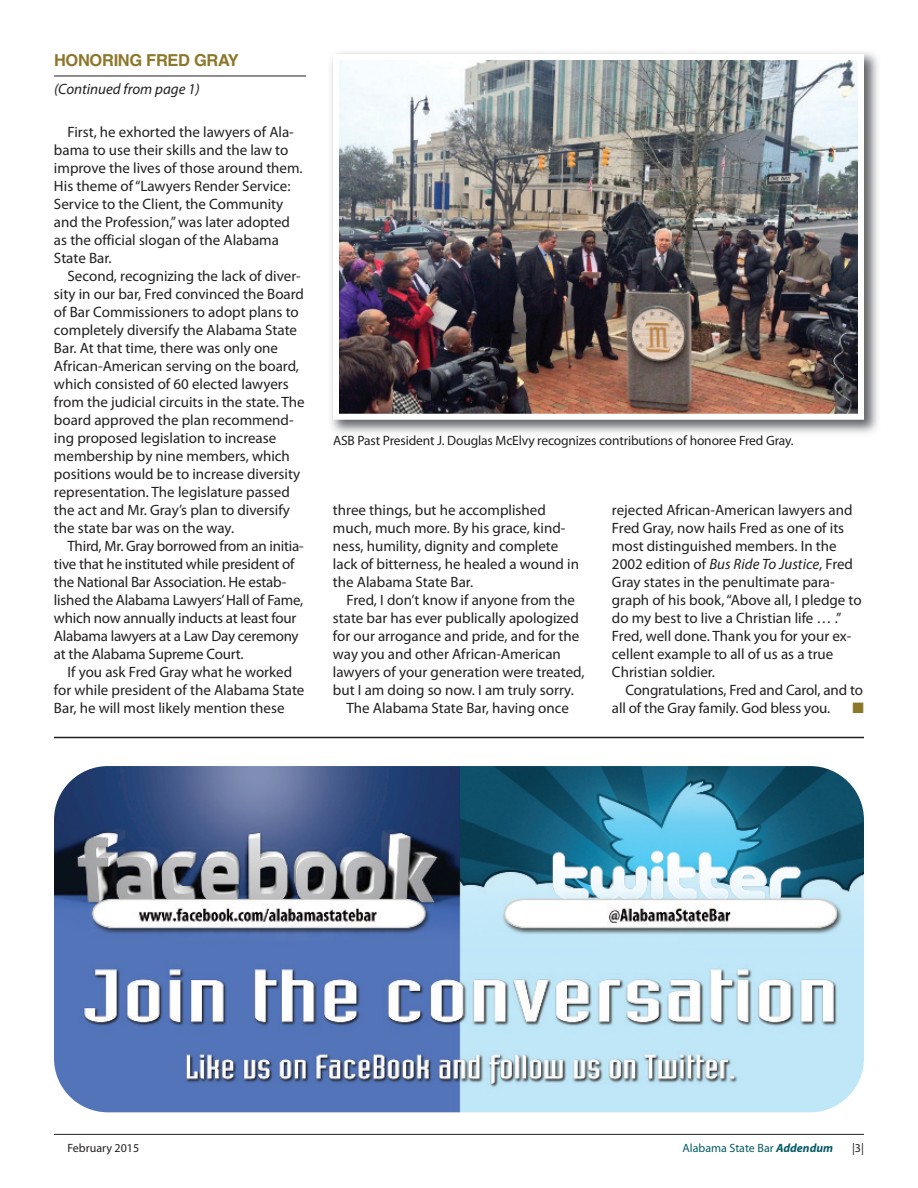
<style>
.page{position:relative;width:918px;height:1188px;background:#fff}
.page>*{position:absolute;margin:0;border:0;box-sizing:border-box;transform-origin:0 0}
.t1{font:700 16.5px "Helvetica";letter-spacing:-.02em;color:#8c772b}
.t2{font:15px/18px "Myriad Pro";color:#231f20}
.t3{font:italic 15px "Myriad Pro";color:#231f20}
.t4{font:15px "Zapf Dingbats";color:#8c772b}
.t5{font:13.5px "Myriad Pro";letter-spacing:-.01em;color:#231f20}
.t6{font:12px "Myriad Pro";color:#055b66}
.t7{font:12px "Myriad Pro";color:#231f20}
.s1{font-style:italic}
.s2{font-weight:700;font-style:italic}
</style>
<div class="page">
<hr style="left:54px;top:1134px;width:810px;height:1px;background:#231f20">
<hr style="left:54px;top:76px;width:252px;height:1px;background:#231f20">
<img style="left:331px;top:52px;width:547px;height:381px">
<img style="left:340px;top:61px;width:517px;height:352px">
<div style="left:333px;top:54px;width:531px;height:366px;border:6px solid #fff"></div>
<hr style="left:54px;top:737px;width:810px;height:1px;background:#231f20">
<img style="left:54px;top:766px;width:810px;height:346px;border-radius:54px">
<p class="t1" style="left:54px;top:54px;width:186px">HONORING FRED GRAY</p>
<p class="t3" style="left:54px;top:84px;width:147px">(Continued from page 1)</p>
<p class="t2" style="left:54px;top:124px;width:250px;text-indent:14px">First, he exhorted the lawyers of Ala&shy;bama to use their skills and the law to improve the lives of those around them.<br>His theme of“Lawyers Render Service:<br>Service to the Client, the Community and the Profession,”was later adopted as the official slogan of the Alabama State Bar.</p>
<p class="t2" style="left:54px;top:268px;width:252px;text-indent:13px">Second, recognizing the lack of diver&shy;sity in our bar, Fred convinced the Board of Bar Commissioners to adopt plans to completely diversify the Alabama State Bar. At that time, there was only one African-American serving on the board, which consisted of 60 elected lawyers from the judicial circuits in the state. The board approved the plan recommend&shy;ing proposed legislation to increase membership by nine members, which positions would be to increase diversity representation. The legislature passed the act and Mr. Gray’s plan to diversify the state bar was on the way.</p>
<p class="t2" style="left:54px;top:538px;width:251px;text-indent:14px">Third, Mr. Gray borrowed from an initia&shy;tive that he instituted while president of the National Bar Association. He estab&shy;lished the Alabama Lawyers’Hall of Fame, which now annually inducts at least four Alabama lawyers at a Law Day ceremony at the Alabama Supreme Court.</p>
<p class="t2" style="left:54px;top:664px;width:252px;text-indent:13px">If you ask Fred Gray what he worked for while president of the Alabama State<br>Bar, he will most likely mention these</p>
<p class="t5" style="left:333px;top:435px;width:462px">ASB Past President J. Douglas McElvy recognizes contributions of honoree Fred Gray.</p>
<p class="t2" style="left:333px;top:502px;width:248px">three things, but he accomplished much, much more. By his grace, kind&shy;ness, humility, dignity and complete lack of bitterness, he healed a wound in the Alabama State Bar.</p>
<p class="t2" style="left:346px;top:592px;width:230px">Fred, I don’t know if anyone from the</p>
<p class="t2" style="left:333px;top:610px;width:247px">state bar has ever publically apologized</p>
<p class="t2" style="left:333px;top:628px;width:248px">for our arrogance and pride, and for the</p>
<p class="t2" style="left:333px;top:646px;width:229px">way you and other African-American</p>
<p class="t2" style="left:333px;top:664px;width:253px">lawyers of your generation were treated,</p>
<p class="t2" style="left:333px;top:682px;width:242px">but I am doing so now. I am truly sorry.</p>
<p class="t2" style="left:346px;top:700px;width:224px">The Alabama State Bar, having once</p>
<p class="t2" style="left:612px;top:502px;width:251px">rejected African-American lawyers and Fred Gray, now hails Fred as one of its most distinguished members. In the 2002 edition of <span class="s1">Bus Ride To Justice</span>, Fred Gray states in the penultimate para&shy;graph of his book,“Above all, I pledge to do my best to live a Christian life … .” Fred, well done. Thank you for your ex&shy;cellent example to all of us as a true Christian soldier.</p>
<p class="t2" style="left:612px;top:682px;width:253px;text-indent:14px">Congratulations, Fred and Carol, and to all of the Gray family. God bless you.</p>
<p class="t4" style="left:853px;top:699px;width:13px">■</p>
<p class="t7" style="left:68px;top:1143px;width:73px">February 2015</p>
<p class="t6" style="left:683px;top:1143px;width:152px">Alabama State Bar <span class="s2">Addendum</span></p>
<p class="t7" style="left:852px;top:1143px;width:13px">|3|</p>
</div>
